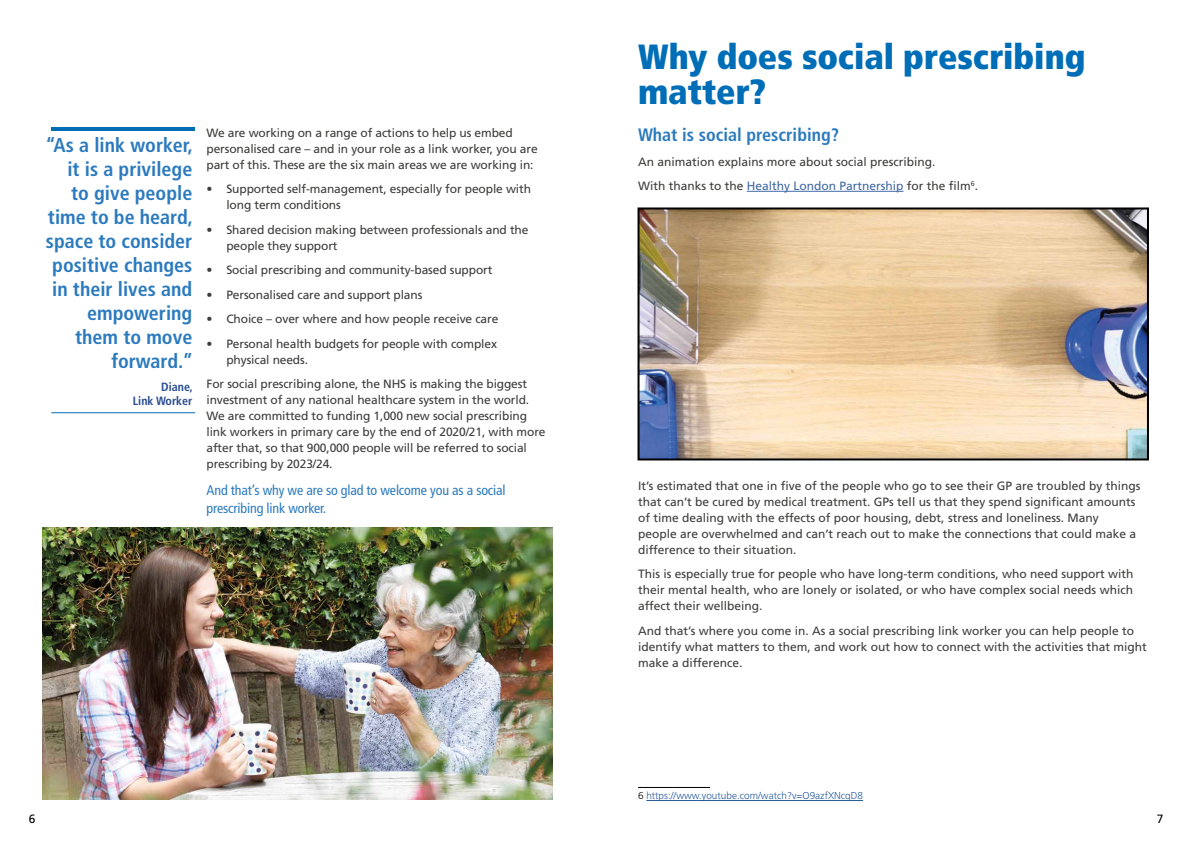
<style>
.page{position:relative;width:1191px;height:842px;background:#fff}
.page>*{position:absolute;margin:0;border:0;box-sizing:border-box;transform-origin:0 0}
.t1{font:900 condensed 35px/35px "Frutiger LT Std";color:#006eb7}
.t2{font:700 condensed 20px/24px "Frutiger LT Std";color:#2b7abe;text-align:right}
.t3{font:700 condensed 18px "Frutiger LT Std";color:#2b7abe}
.t4{font:condensed 14px/18px "Frutiger LT Std";letter-spacing:-.01em;color:#2b7abe}
.t5{font:12px/16px "Frutiger LT Std";letter-spacing:-.01em;color:#3c3c3b}
.t6{font:700 condensed 12px/14.4px "Frutiger LT Std";color:#284c8f;text-align:right}
.t7{font:12px "Frutiger LT Std";color:#000}
.t8{font:300 10px "Frutiger LT Std";color:#275b9b}
.s1{color:#3f68a5}
.s2{color:#000}
</style>
<div class="page">
<hr style="left:51px;top:128px;width:144px;height:3px;background:#006eb7">
<hr style="left:51px;top:412px;width:144px;height:1px;background:#006eb7">
<img style="left:43px;top:527px;width:510px;height:272px">
<hr style="left:746px;top:191px;width:157px;height:1px;background:#3f68a5">
<hr style="left:638px;top:787px;width:72px;height:1px;background:#000">
<hr style="left:646px;top:800px;width:217px;height:1px;background:#275b9b">
<img style="left:640px;top:210px;width:506px;height:247px">
<div style="left:637px;top:207px;width:512px;height:253px;border:2px solid #000"></div>
<h2 class="t2" style="left:45px;top:133px;width:149px">“As a link worker, it is a privilege to give people time to be heard, space to consider positive changes in their lives and empowering them to move forward.”</h2>
<p class="t6" style="left:133px;top:380px;width:61px">Diane,<br>Link Worker</p>
<p class="t5" style="left:206px;top:124px;width:333px">We are working on a range of actions to help us embed personalised care – and in your role as a link worker, you are part of this. These are the six main areas we are working in:</p>
<p class="t5" style="left:226px;top:181px;width:306px;text-indent:-20px">• Supported self-management, especially for people with long term conditions</p>
<p class="t5" style="left:226px;top:221px;width:303px;text-indent:-20px">• Shared decision making between professionals and the people they support</p>
<p class="t5" style="left:206px;top:262px;width:287px">• Social prescribing and community-based support</p>
<p class="t5" style="left:206px;top:286px;width:217px">• Personalised care and support plans</p>
<p class="t5" style="left:206px;top:311px;width:293px">• Choice – over where and how people receive care</p>
<p class="t5" style="left:226px;top:335px;width:272px;text-indent:-20px">• Personal health budgets for people with complex physical needs.</p>
<p class="t5" style="left:206px;top:376px;width:340px">For social prescribing alone, the NHS is making the biggest investment of any national healthcare system in the world.<br>We are committed to funding 1,000 new social prescribing link workers in primary care by the end of 2020/21, with more after that, so that 900,000 people will be referred to social prescribing by 2023/24.</p>
<p class="t4" style="left:206px;top:481px;width:301px">And that’s why we are so glad to welcome you as a social prescribing link worker.</p>
<h1 class="t1" style="left:638px;top:39px;width:449px">Why does social prescribing matter?</h1>
<h3 class="t3" style="left:638px;top:124px;width:202px">What is social prescribing?</h3>
<p class="t5" style="left:638px;top:149px;width:341px;line-height:24.5px">An animation explains more about social prescribing.<br>With thanks to the <span class="s1">Healthy London Partnership</span> for the film<sup>6</sup>.</p>
<p class="t5" style="left:638px;top:477px;width:504px">It’s estimated that one in five of the people who go to see their GP are troubled by things that can’t be cured by medical treatment. GPs tell us that they spend significant amounts of time dealing with the effects of poor housing, debt, stress and loneliness. Many people are overwhelmed and can’t reach out to make the connections that could make a difference to their situation.</p>
<p class="t5" style="left:638px;top:566px;width:497px;text-align:justify">This is especially true for people who have long-term conditions, who need support with their mental health, who are lonely or isolated, or who have complex social needs which affect their wellbeing.</p>
<p class="t5" style="left:638px;top:622px;width:510px">And that’s where you come in. As a social prescribing link worker you can help people to identify what matters to them, and work out how to connect with the activities that might make a difference.</p>
<p class="t8" style="left:638px;top:790px;width:226px"><span class="s2">6</span> https://www.youtube.com/watch?v=O9azfXNcqD8</p>
<p class="t7" style="left:29px;top:811px;width:8px">6</p>
<p class="t7" style="left:1157px;top:811px;width:8px">7</p>
</div>
